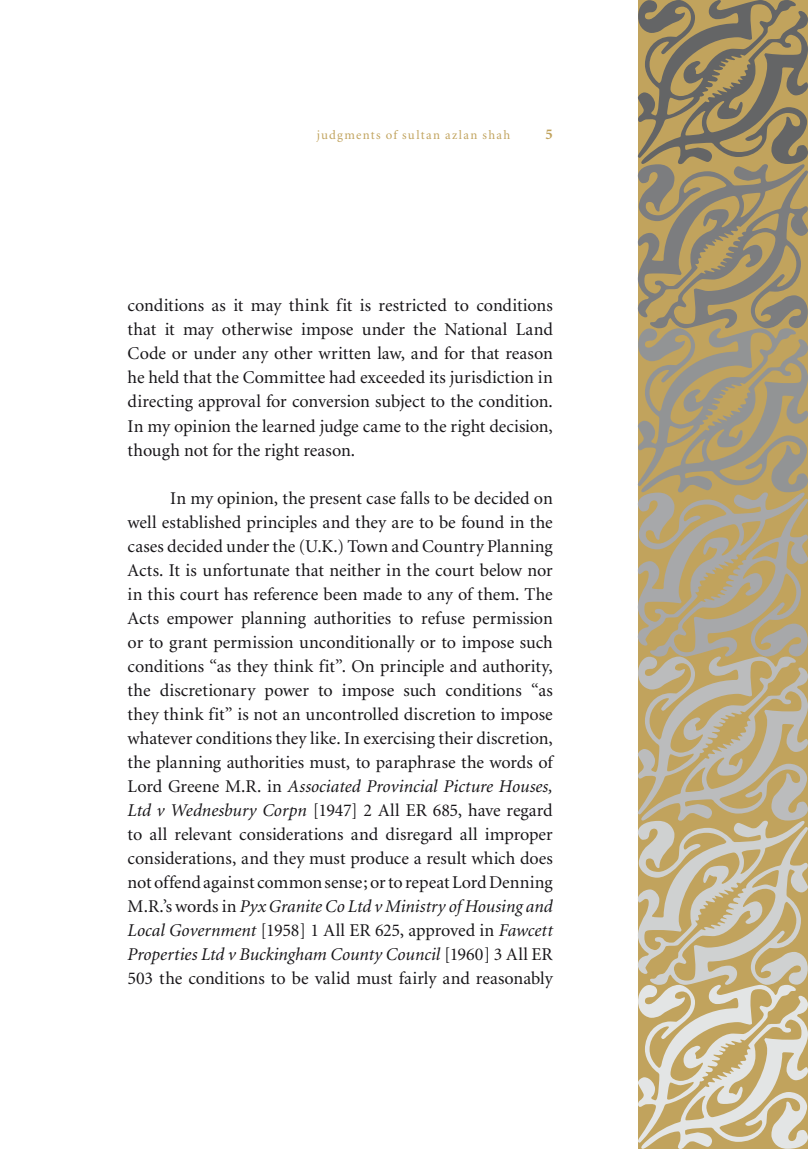
<style>
.page{position:relative;width:808px;height:1149px;background:#fff}
.page>*{position:absolute;margin:0;border:0;box-sizing:border-box;transform-origin:0 0}
.Main_Body_Text{font:18px/24px "Minion";color:#171518;text-align:justify}
.t1{font:700 15px "Minion";color:#c1a35d}
.t2{font:12.75px "Minion";letter-spacing:.1em;color:#c1a35d}
.s1{font-style:italic}
</style>
<div class="page">
<svg style="left:638px;top:0;width:170px;height:1148px;background:#b3a480"></svg>
<p class="t2" style="left:317px;top:128px;width:195px">judgments of sultan azlan shah</p>
<p class="t1" style="left:545px;top:126px;width:9px">5</p>
<p class="Main_Body_Text" style="left:128px;top:294px;width:427px">conditions as it may think fit is restricted to conditions that it may otherwise impose under the National Land Code or under any other written law, and for that reason he held that the Committee had exceeded its jurisdiction in directing approval for conversion subject to the condition.<br>In my opinion the learned judge came to the right decision, though not for the right reason.</p>
<p class="Main_Body_Text" style="left:128px;top:486px;width:427px;text-indent:43px">In my opinion, the present case falls to be decided on well established principles and they are to be found in the cases decided under the (U.K.) Town and Country Planning Acts. It is unfortunate that neither in the court below nor in this court has reference been made to any of them. The Acts empower planning authorities to refuse permission or to grant permission unconditionally or to impose such conditions “as they think fit”. On principle and authority, the discretionary power to impose such conditions “as they think fit” is not an uncontrolled discretion to impose whatever conditions they like. In exercising their discretion, the planning authorities must, to paraphrase the words of Lord Greene M.R. in <span class="s1">Associated Provincial Picture Houses, Ltd v Wednesbury Corpn</span> [1947] 2 All ER 685, have regard to all relevant considerations and disregard all improper considerations, and they must produce a result which does not offend against common sense; or to repeat Lord Denning M.R.’s words in <span class="s1">Pyx Granite Co Ltd v Ministry of Housing and Local Government</span> [1958] 1 All ER 625, approved in <span class="s1">Fawcett Properties Ltd v Buckingham County Council</span> [1960] 3 All ER 503 the conditions to be valid must fairly and reasonably</p>
</div>
